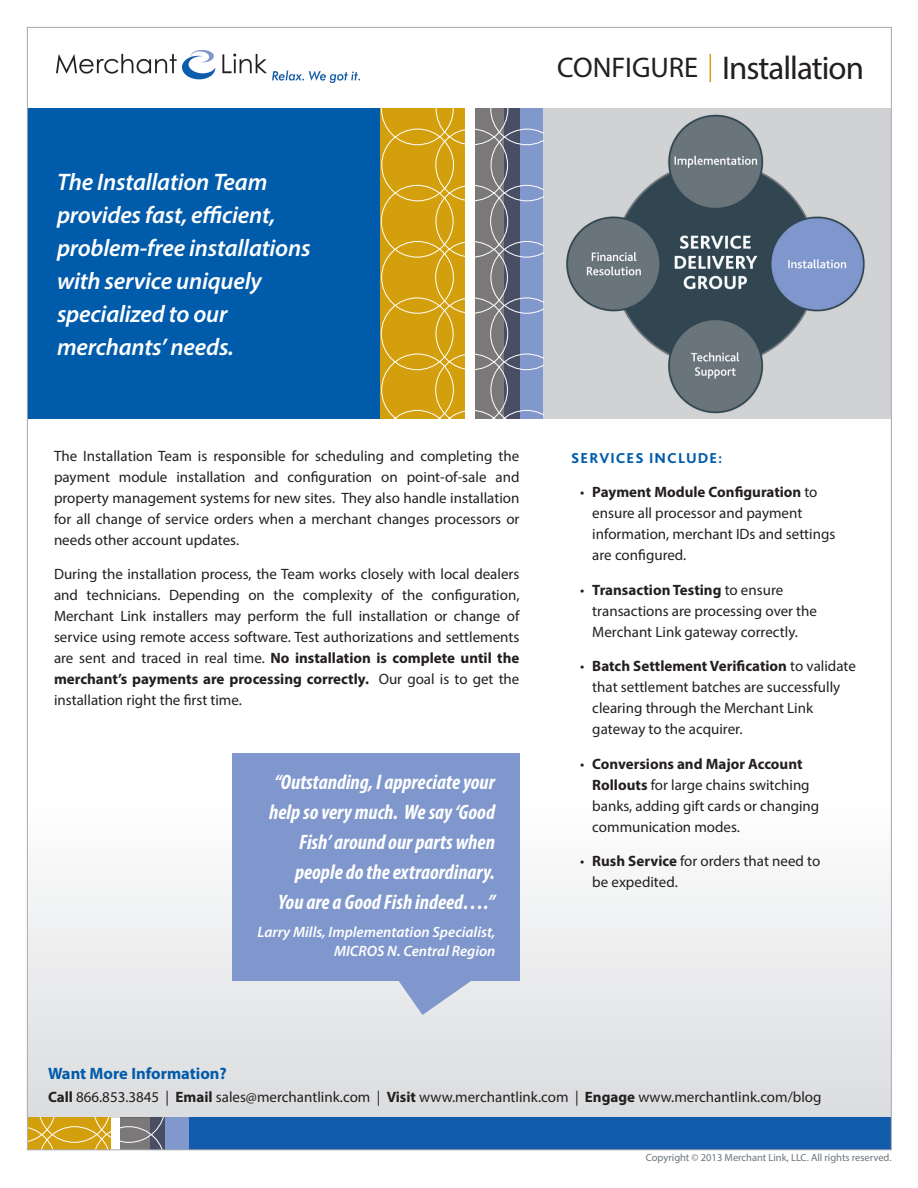
<style>
.page{position:relative;width:918px;height:1188px;background:#fff}
.page>*{position:absolute;margin:0;border:0;box-sizing:border-box;transform-origin:0 0}
.t1{font:33px "Myriad Pro";letter-spacing:-.03em;color:#231f20}
.t2{font:italic 600 24px/33px "Myriad Pro";letter-spacing:-.01em;color:#fff}
.t3{font:italic 700 condensed 21px/30px "Myriad Pro";color:#fff;text-align:right}
.t4{font:700 16.5px "Myriad Pro";color:#015bab}
.t5{font:15px/21px "Myriad Pro";color:#231f20}
.t6{font:italic 600 15px/19.5px "Myriad Pro";color:#fff;text-align:right}
.t7{font:800 15px "Bliss 2";letter-spacing:.075em;color:#015bab}
.t8{font:10.5px "Myriad Pro";color:#6a747b}
.s1{font-weight:700}
.s2{font-size:28.5px}
</style>
<div class="page">
<div style="left:27px;top:799px;width:864px;height:318px;background:linear-gradient(to bottom,#fefefe,#dbdcdf)"></div>
<div style="left:184px;top:1117px;width:707px;height:33px;background:#135cab"></div>
<div style="left:150px;top:1117px;width:39px;height:33px;background:#8198cd"></div>
<svg style="left:26px;top:1117px;width:139px;height:33px;background:#ba9e54"></svg>
<img style="left:57px;top:50px;width:302px;height:33px">
<img style="left:543px;top:108px;width:347px;height:310px">
<div style="left:27px;top:108px;width:352px;height:310px;background:#015bab"></div>
<svg style="left:381px;top:108px;width:162px;height:310px;background:#b49d5f"></svg>
<svg style="left:710px;top:54px;width:1px;height:28px"></svg>
<div style="left:232px;top:753px;width:287px;height:228px;background:#7f97cd"></div>
<svg style="left:392px;top:981px;width:82px;height:34px;background:#b9c4dd"></svg>
<h2 class="t2" style="left:57px;top:165px;width:255px">The Installation Team provides fast, efficient, problem-free installations with service uniquely specialized to our merchants’ needs.</h2>
<p class="t5" style="left:54px;top:445px;width:467px;text-align:justify">The Installation Team is responsible for scheduling and completing the payment module installation and configuration on point-of-sale and property management systems for new sites. They also handle installation for all change of service orders when a merchant changes processors or needs other account updates.</p>
<p class="t5" style="left:54px;top:563px;width:467px;text-align:justify">During the installation process, the Team works closely with local dealers and technicians. Depending on the complexity of the configuration, Merchant Link installers may perform the full installation or change of service using remote access software. Test authorizations and settlements are sent and traced in real time. <span class="s1">No installation is complete until the merchant’s payments are processing correctly.</span> Our goal is to get the installation right the first time.</p>
<h3 class="t3" style="left:269px;top:766px;width:227px">“Outstanding, I appreciate your help so very much. We say ‘Good<br>Fish’ around our parts when people do the extraordinary.<br>You are a Good Fish indeed….”</h3>
<p class="t6" style="left:257px;top:922px;width:240px">Larry Mills, Implementation Specialist,<br>MICROS N. Central Region</p>
<h1 class="t1" style="left:557px;top:47px;width:308px"><span class="s2">CONFIGURE</span> Installation</h1>
<p class="t7" style="left:571px;top:448px;width:152px">SERVICES INCLUDE:</p>
<p class="t5" style="left:592px;top:482px;width:245px;text-indent:-12px">• <span class="s1">Payment Module Configuration</span> to ensure all processor and payment information, merchant IDs and settings are configured.</p>
<p class="t5" style="left:592px;top:579px;width:226px;text-indent:-12px">• <span class="s1">Transaction Testing</span> to ensure transactions are processing over the<br>Merchant Link gateway correctly.</p>
<p class="t5" style="left:592px;top:656px;width:265px;text-indent:-12px">• <span class="s1">Batch Settlement Verification</span> to validate that settlement batches are successfully clearing through the Merchant Link gateway to the acquirer.</p>
<p class="t5" style="left:592px;top:753px;width:228px;text-indent:-12px">• <span class="s1">Conversions and Major Account<br>Rollouts</span> for large chains switching banks, adding gift cards or changing communication modes.</p>
<p class="t5" style="left:592px;top:851px;width:230px;text-indent:-12px">• <span class="s1">Rush Service</span> for orders that need to be expedited.</p>
<p class="t4" style="left:48px;top:1063px;width:180px">Want More Information?</p>
<p class="t5" style="left:48px;top:1086px;width:775px"><span class="s1">Call</span> 866.853.3845 | <span class="s1">Email</span> sales@merchantlink.com | <span class="s1">Visit</span> www.merchantlink.com | <span class="s1">Engage</span> www.merchantlink.com/blog</p>
<p class="t8" style="left:646px;top:1151px;width:247px">Copyright © 2013 Merchant Link, LLC. All rights reserved.</p>
</div>
